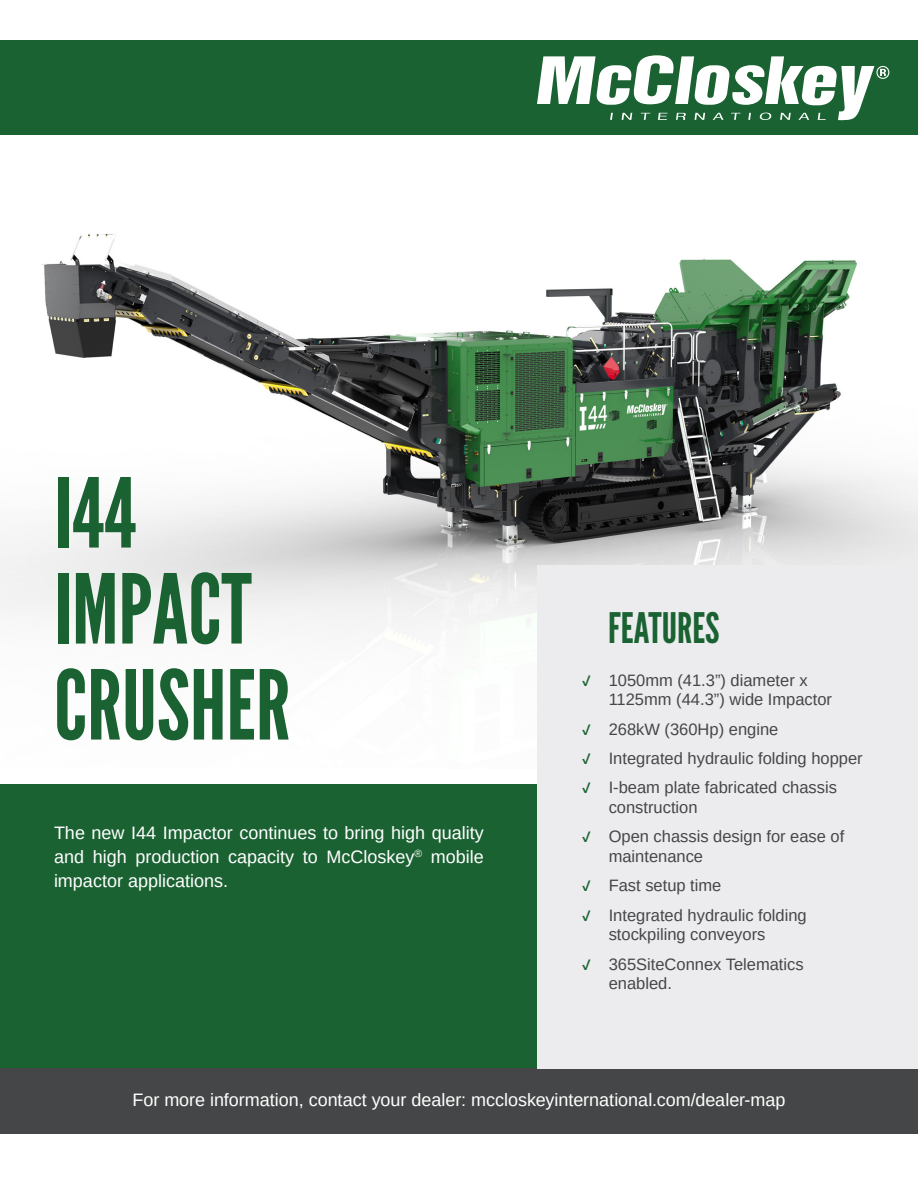
<style>
.page{position:relative;width:918px;height:1188px;background:#fff}
.page>*{position:absolute;margin:0;border:0;box-sizing:border-box;transform-origin:0 0}
.Heading{font:96px "League Gothic";color:#1a6232}
.SubHead{font:42px "League Gothic";color:#1a6232}
.Main{font:18px/24px "Arimo";color:#fff;text-align:justify}
.t1{font:16.5px/19.8px "Arimo";color:#454647}
.s1{font-family:"Interstate";font-size:15px;color:#1a6232}
</style>
<div class="page">
<img style="left:0;top:234px;width:918px;height:400px">
<div style="left:0;top:40px;width:918px;height:95px;background:#1a6232"></div>
<svg style="left:537px;top:55px;width:352px;height:65px"></svg>
<div style="left:0;top:784px;width:537px;height:285px;background:#1a6232"></div>
<div style="left:0;top:1069px;width:918px;height:65px;background:#454647"></div>
<div style="left:537px;top:565px;width:381px;height:504px;background:#ececee"></div>
<p class="Heading" style="left:54px;top:456px;width:84px">I44</p>
<p class="Heading" style="left:54px;top:552px;width:199px">IMPACT</p>
<p class="Heading" style="left:54px;top:648px;width:238px">CRUSHER</p>
<p class="Main" style="left:54px;top:820px;width:431px">The new I44 Impactor continues to bring high quality and high production capacity to McCloskey<sup>®</sup> mobile impactor applications.</p>
<p class="SubHead" style="left:608px;top:603px;width:113px">FEATURES</p>
<p class="t1" style="left:609px;top:670px;width:225px;text-indent:-27px"><span class="s1">√</span> 1050mm (41.3”) diameter x<br>1125mm (44.3”) wide Impactor</p>
<p class="t1" style="left:582px;top:719px;width:198px"><span class="s1">√</span> 268kW (360Hp) engine</p>
<p class="t1" style="left:582px;top:748px;width:283px"><span class="s1">√</span> Integrated hydraulic folding hopper</p>
<p class="t1" style="left:609px;top:778px;width:230px;text-indent:-27px"><span class="s1">√</span> I-beam plate fabricated chassis construction</p>
<p class="t1" style="left:609px;top:827px;width:237px;text-indent:-27px"><span class="s1">√</span> Open chassis design for ease of maintenance</p>
<p class="t1" style="left:582px;top:876px;width:141px"><span class="s1">√</span> Fast setup time</p>
<p class="t1" style="left:609px;top:905px;width:200px;text-indent:-27px"><span class="s1">√</span> Integrated hydraulic folding stockpiling conveyors</p>
<p class="t1" style="left:609px;top:954px;width:197px;text-indent:-27px"><span class="s1">√</span> 365SiteConnex Telematics enabled.</p>
<p class="Main" style="left:132px;top:1088px;width:655px">For more information, contact your dealer: mccloskeyinternational.com/dealer-map</p>
</div>
